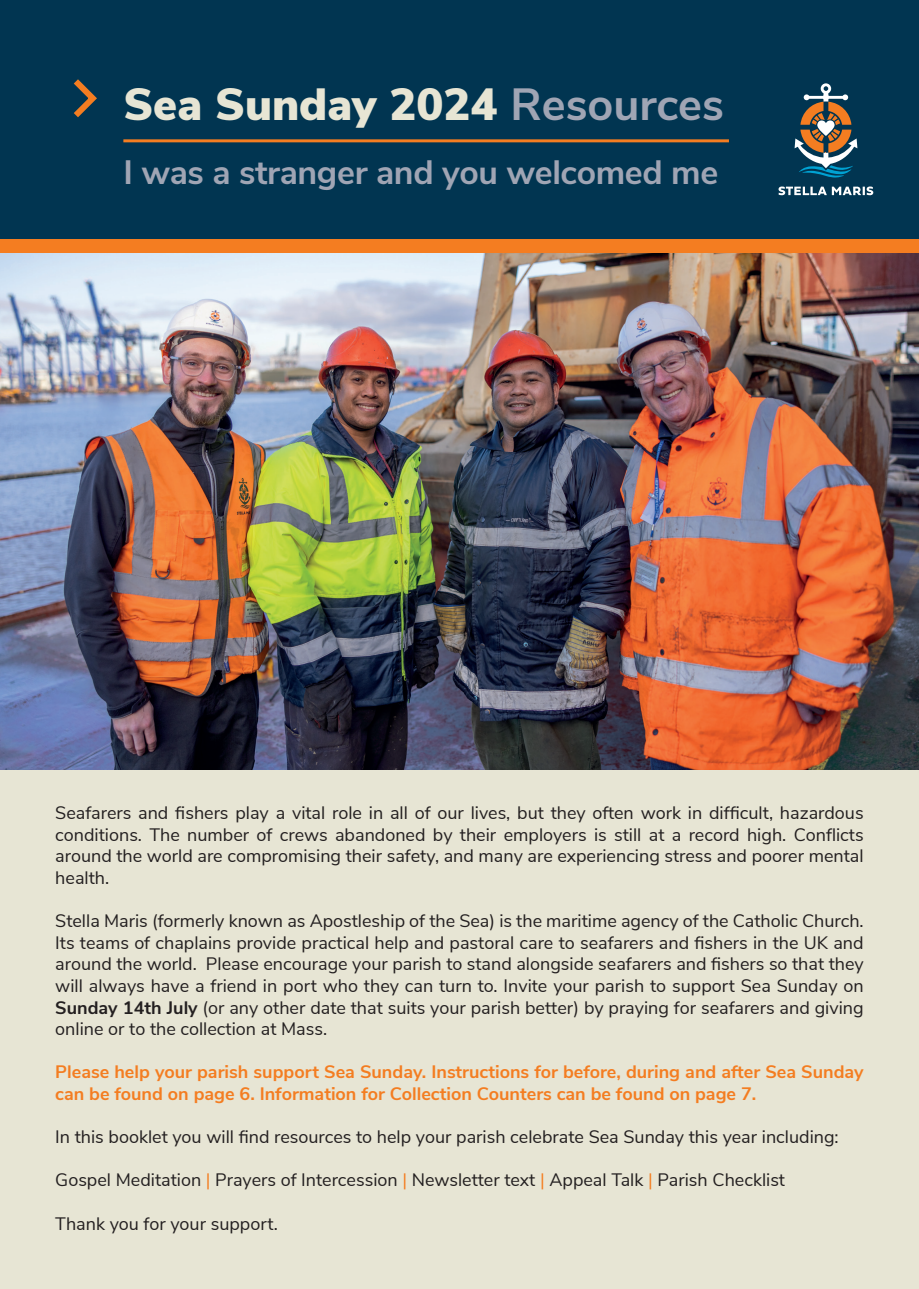
<style>
.page{position:relative;width:919px;height:1289px;background:#fff}
.page>*{position:absolute;margin:0;border:0;box-sizing:border-box;transform-origin:0 0}
.t1{font:900 45px "Nunito Sans";color:#e7e5d4}
.t2{font:700 33.75px "Nunito Sans";letter-spacing:-.01em;color:#a0a5b4}
.t3{font:18px/21.6px "Nunito Sans";color:#231f20;text-align:justify}
.t4{font:700 18px/21.6px "Nunito Sans";color:#f47d21}
.s1{font-weight:700;color:#a0a5b4}
.s2{font-weight:700}
.s3{color:#f47d21}
</style>
<div class="page">
<div style="left:0;top:585px;width:918px;height:703px;background:#e7e5d4"></div>
<div style="left:0;top:0;width:918px;height:239px;background:#013551"></div>
<svg style="left:74px;top:79px;width:23px;height:38px"></svg>
<svg style="left:778px;top:186px;width:95px;height:9px"></svg>
<svg style="left:794px;top:83px;width:63px;height:95px"></svg>
<hr style="left:123px;top:139px;width:606px;height:3px;background:#f47d21">
<img style="left:0;top:252px;width:918px;height:518px">
<div style="left:0;top:239px;width:918px;height:13px;background:#f47d21"></div>
<h1 class="t1" style="left:123px;top:71px;width:602px">Sea Sunday 2024 <span class="s1">Resources</span></h1>
<h2 class="t2" style="left:123px;top:148px;width:596px">I was a stranger and you welcomed me</h2>
<p class="t3" style="left:55px;top:800px;width:809px">Seafarers and fishers play a vital role in all of our lives, but they often work in difficult, hazardous conditions. The number of crews abandoned by their employers is still at a record high. Conflicts around the world are compromising their safety, and many are experiencing stress and poorer mental health.</p>
<p class="t3" style="left:55px;top:908px;width:809px">Stella Maris (formerly known as Apostleship of the Sea) is the maritime agency of the Catholic Church.<br>Its teams of chaplains provide practical help and pastoral care to seafarers and fishers in the UK and around the world. Please encourage your parish to stand alongside seafarers and fishers so that they will always have a friend in port who they can turn to. Invite your parish to support Sea Sunday on <span class="s2">Sunday 14th July</span> (or any other date that suits your parish better) by praying for seafarers and giving online or to the collection at Mass.</p>
<p class="t4" style="left:55px;top:1060px;width:809px">Please help your parish support Sea Sunday. Instructions for before, during and after Sea Sunday can be found on page 6. Information for Collection Counters can be found on page 7.</p>
<p class="t3" style="left:55px;top:1124px;width:784px">In this booklet you will find resources to help your parish celebrate Sea Sunday this year including:</p>
<p class="t3" style="left:55px;top:1168px;width:731px">Gospel Meditation <span class="s3">|</span> Prayers of Intercession <span class="s3">|</span> Newsletter text <span class="s3">|</span> Appeal Talk <span class="s3">|</span> Parish Checklist</p>
<p class="t3" style="left:55px;top:1211px;width:224px">Thank you for your support.</p>
</div>
